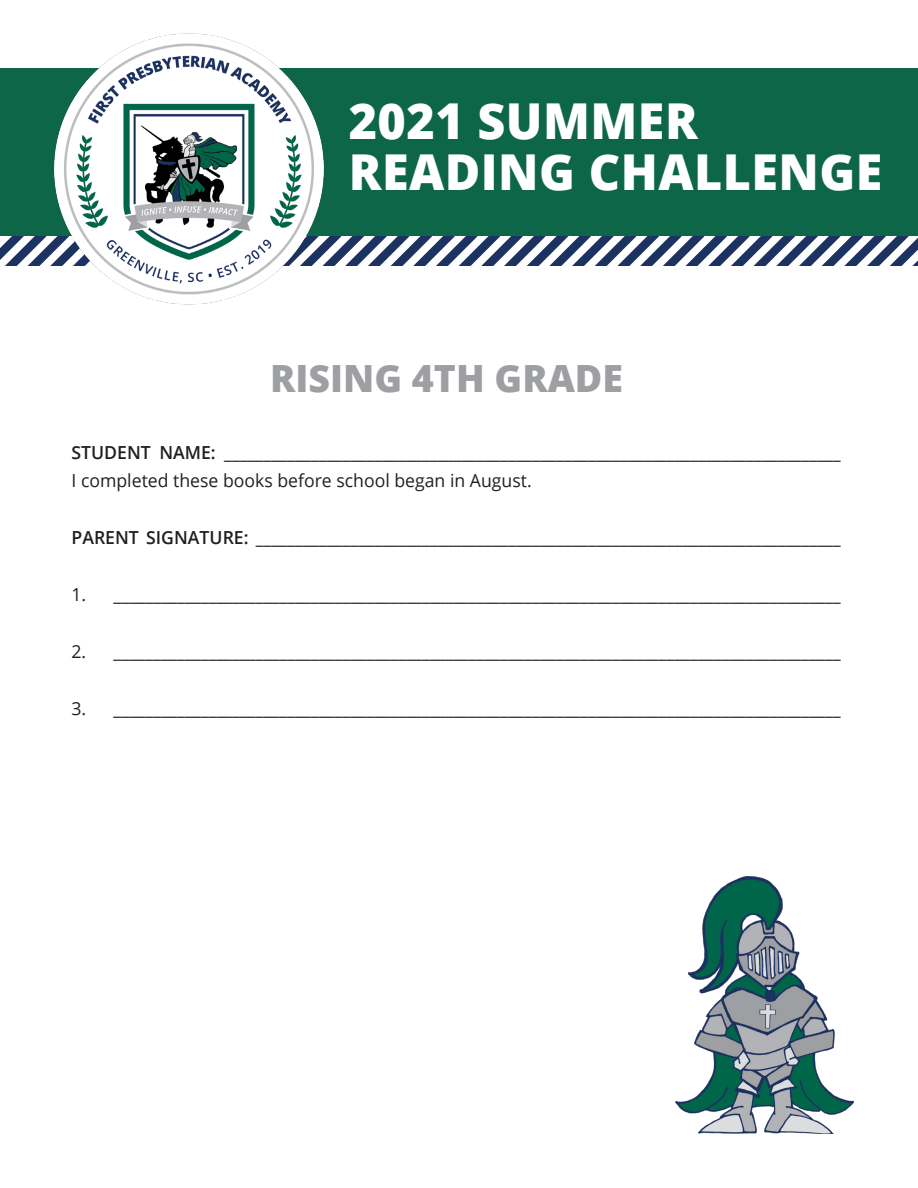
<style>
.page{position:relative;width:918px;height:1188px;background:#fff}
.page>*{position:absolute;margin:0;border:0;box-sizing:border-box;transform-origin:0 0}
.t1{font:800 49.5px/51px "Open Sans";letter-spacing:.01em;color:#fff}
.t2{font:800 37.5px "Open Sans";color:#9d9fa2}
.t3{font:18px "Open Sans";color:#231f20}
.s1{font-weight:600}
</style>
<div class="page">
<svg style="left:0;top:236px;width:918px;height:30px"></svg>
<div style="left:0;top:68px;width:918px;height:168px;background:#0d6647"></div>
<img style="left:675px;top:877px;width:179px;height:257px">
<img style="left:54px;top:33px;width:270px;height:272px">
<p class="t1" style="left:349px;top:93px;width:535px">2021 SUMMER<br>READING CHALLENGE</p>
<p class="t2" style="left:270px;top:350px;width:354px">RISING 4TH GRADE</p>
<p class="t3" style="left:72px;top:440px;width:771px"><span class="s1">STUDENT NAME:</span> ______________________________________________________________________________</p>
<p class="t3" style="left:72px;top:468px;width:462px">I completed these books before school began in August.</p>
<p class="t3" style="left:72px;top:525px;width:771px"><span class="s1">PARENT SIGNATURE:</span> __________________________________________________________________________</p>
<p class="t3" style="left:72px;top:582px;width:771px">1. ____________________________________________________________________________________________</p>
<p class="t3" style="left:72px;top:639px;width:771px">2. ____________________________________________________________________________________________</p>
<p class="t3" style="left:72px;top:696px;width:771px">3. ____________________________________________________________________________________________</p>
</div>
